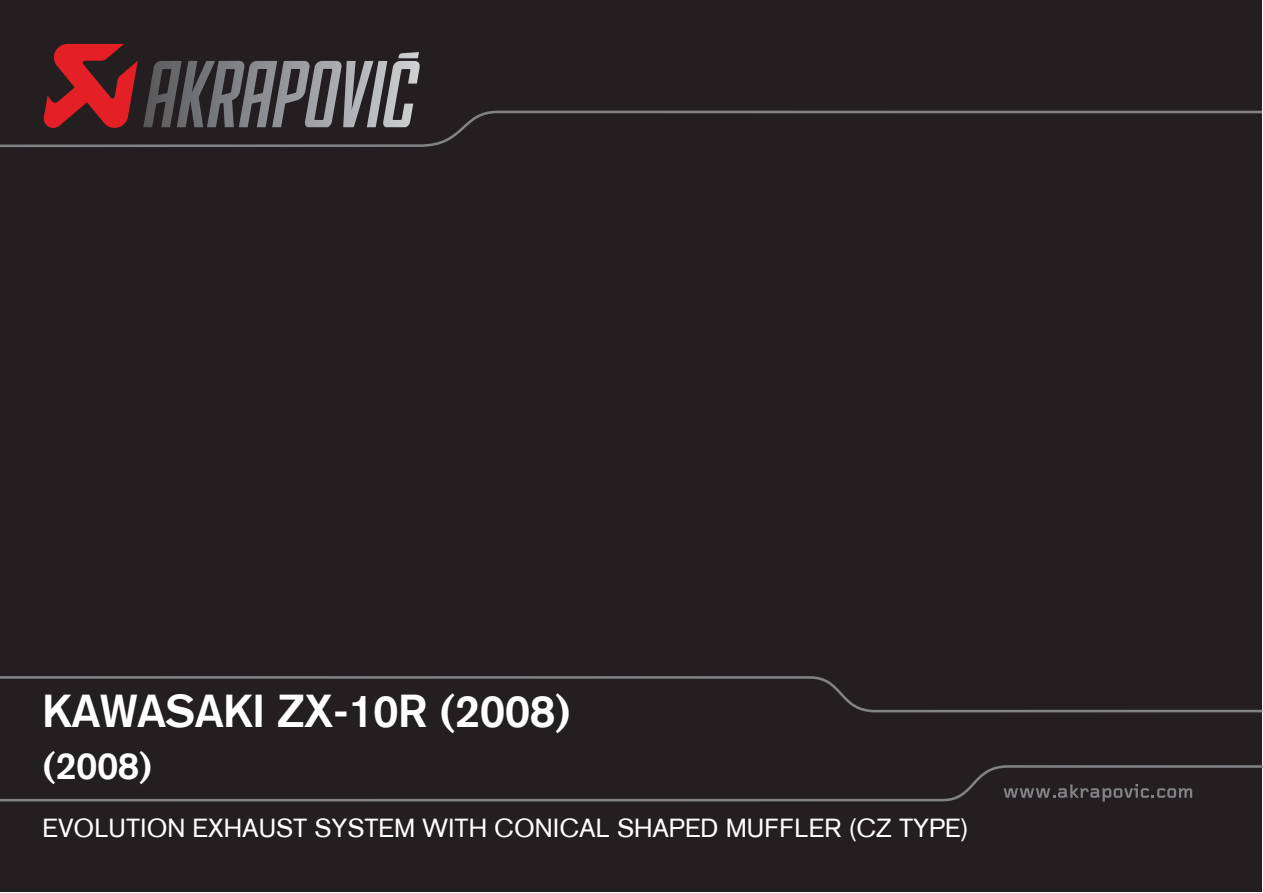
<style>
.page{position:relative;width:1263px;height:893px;background:#fff}
.page>*{position:absolute;margin:0;border:0;box-sizing:border-box;transform-origin:0 0}
.t1{font:700 45px "Akzidenz Grotesk";color:#fff}
.t2{font:700 37.5px "Akzidenz Grotesk";color:#fff}
.t3{font:25.5px "Akzidenz Grotesk";color:#fff}
</style>
<div class="page">
<div style="left:1px;top:1px;width:1261px;height:891px;background:#231f20"></div>
<svg style="left:0;top:109px;width:1263px;height:39px"></svg>
<svg style="left:0;top:675px;width:1263px;height:39px"></svg>
<svg style="left:0;top:764px;width:1263px;height:39px"></svg>
<svg style="left:1003px;top:784px;width:189px;height:18px"></svg>
<svg style="left:43px;top:44px;width:377px;height:88px"></svg>
<p class="t1" style="left:43px;top:684px;width:530px">KAWASAKI ZX-10R (2008)</p>
<p class="t2" style="left:43px;top:744px;width:111px">(2008)</p>
<p class="t3" style="left:43px;top:813px;width:873px">EVOLUTION EXHAUST SYSTEM WITH CONICAL SHAPED MUFFLER (CZ type</p>
<p class="t3" style="left:961px;top:813px;width:10px">)</p>
</div>
